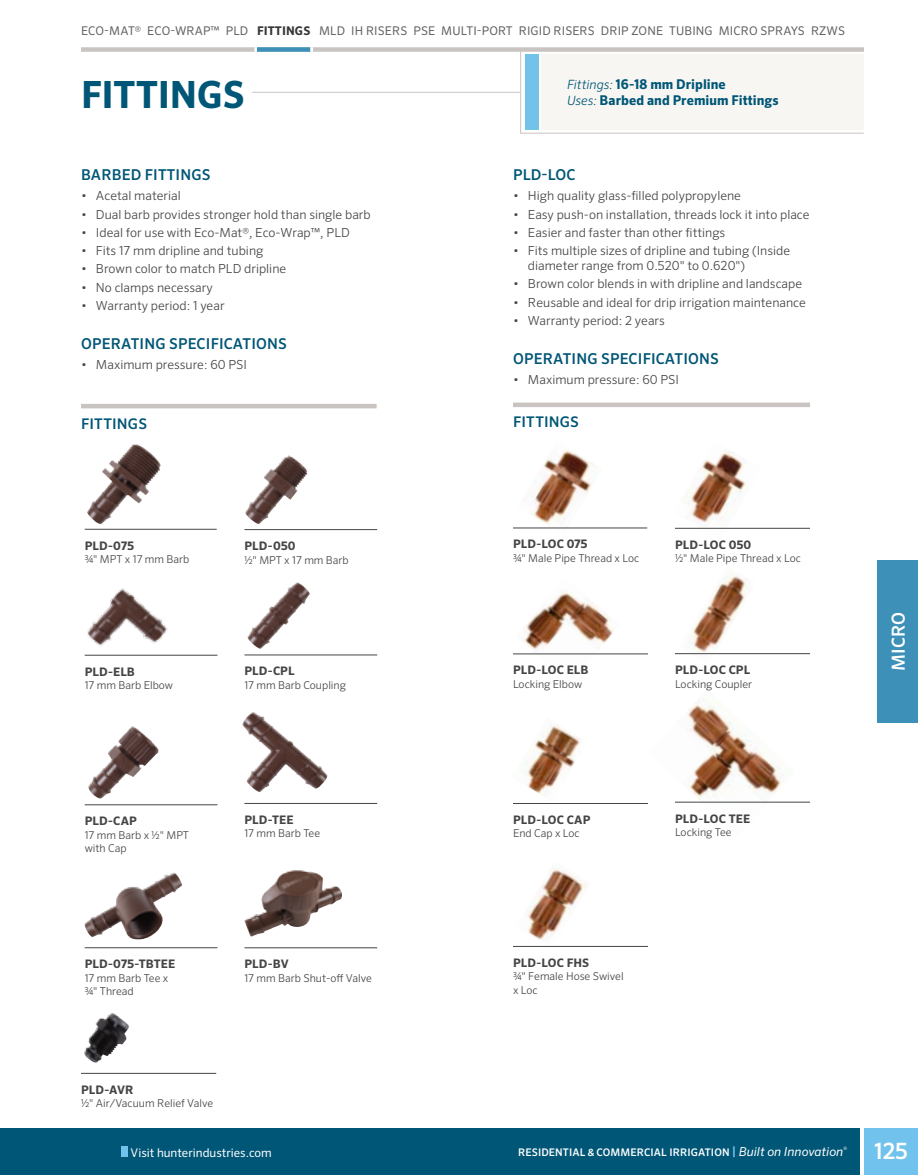
<style>
.page{position:relative;width:918px;height:1175px;background:#fff}
.page>*{position:absolute;margin:0;border:0;box-sizing:border-box;transform-origin:0 0}
.t1{font:700 37.5px "Sero Pro";letter-spacing:-.005em;color:#005676}
.t2{font:500 22.5px "Sero Pro";color:#fff}
.t3{font:500 18px "Sero Pro";letter-spacing:.01em;color:#fff}
.t4{font:500 15px "Sero Pro";letter-spacing:.01em;color:#005676}
.t5{font:500 14.7px "Sero Pro";letter-spacing:.01em;color:#005676}
.t6{font:700 13.5px/16.5px "Sero Pro";letter-spacing:.005em;color:#005676}
.t7{font:300 12.45px/15px "Sero Pro";color:#454545}
.t8{font:12px "Sero Pro";letter-spacing:.01em;color:#5e5e5f}
.t9{font:12px "Sero Pro";color:#fff}
.t10{font:700 11.7px "Sero Pro";letter-spacing:.005em;color:#454545}
.t11{font:300 10.8px/13.5px "Sero Pro";color:#454545}
.t12{font:500 10.5px "Sero Pro";letter-spacing:.01em;color:#fff}
.s1{font-weight:700;color:#363636}
.s2{font-weight:300;font-style:italic;font-size:12.75px}
.s3{font-size:12px;color:#7ac6ee}
.s4{font-weight:400;font-style:italic;font-size:12.3px}
</style>
<div class="page">
<div style="left:878px;top:560px;width:40px;height:162px;background:#3d91b9"></div>
<div style="left:81px;top:47px;width:783px;height:5px;background:#c9c4c2"></div>
<hr style="left:81px;top:92px;width:439px;height:1px;background:#c9c4c2">
<svg style="left:520px;top:51px;width:344px;height:83px"></svg>
<div style="left:525px;top:54px;width:13px;height:76px;background:#71c3e9"></div>
<div style="left:0;top:1127px;width:860px;height:47px;background:#005676"></div>
<div style="left:864px;top:1127px;width:54px;height:47px;background:#71c3ed"></div>
<div style="left:122px;top:1146px;width:6px;height:10px;background:#71c3ed"></div>
<img style="left:675px;top:699px;width:121px;height:103px">
<img style="left:675px;top:451px;width:87px;height:77px">
<img style="left:517px;top:450px;width:86px;height:79px">
<img style="left:525px;top:719px;width:55px;height:76px">
<img style="left:679px;top:575px;width:77px;height:80px">
<img style="left:516px;top:591px;width:104px;height:64px">
<img style="left:516px;top:868px;width:75px;height:78px">
<div style="left:81px;top:68px;width:171px;height:40px;background:#fff"></div>
<hr style="left:244px;top:529px;width:133px;height:1px;background:#454545">
<hr style="left:85px;top:529px;width:132px;height:1px;background:#454545">
<hr style="left:244px;top:654px;width:133px;height:1px;background:#454545">
<hr style="left:244px;top:803px;width:133px;height:1px;background:#454545">
<hr style="left:244px;top:947px;width:133px;height:1px;background:#454545">
<hr style="left:81px;top:1073px;width:135px;height:1px;background:#454545">
<hr style="left:85px;top:655px;width:132px;height:1px;background:#454545">
<hr style="left:85px;top:804px;width:132px;height:1px;background:#454545">
<hr style="left:85px;top:947px;width:132px;height:1px;background:#454545">
<hr style="left:81px;top:404px;width:296px;height:4px;background:#c9c4c2">
<img style="left:245px;top:455px;width:62px;height:69px">
<img style="left:84px;top:1012px;width:45px;height:50px">
<img style="left:88px;top:726px;width:70px;height:72px">
<img style="left:85px;top:872px;width:97px;height:67px">
<img style="left:244px;top:870px;width:98px;height:66px">
<img style="left:87px;top:588px;width:81px;height:59px">
<img style="left:242px;top:712px;width:86px;height:80px">
<img style="left:87px;top:444px;width:74px;height:80px">
<img style="left:247px;top:582px;width:63px;height:67px">
<div style="left:513px;top:402px;width:297px;height:5px;background:#c9c4c2"></div>
<svg style="left:254px;top:47px;width:3px;height:5px"></svg>
<div style="left:257px;top:47px;width:53px;height:5px;background:#3d91b9"></div>
<svg style="left:310px;top:47px;width:3px;height:5px"></svg>
<hr style="left:675px;top:528px;width:135px;height:1px;background:#454545">
<hr style="left:513px;top:527px;width:134px;height:1px;background:#454545">
<hr style="left:675px;top:653px;width:135px;height:1px;background:#454545">
<hr style="left:675px;top:802px;width:135px;height:1px;background:#454545">
<hr style="left:513px;top:653px;width:135px;height:1px;background:#454545">
<hr style="left:513px;top:803px;width:135px;height:1px;background:#454545">
<hr style="left:513px;top:946px;width:135px;height:1px;background:#454545">
<p class="t8" style="left:81px;top:23px;width:765px">ECO-MAT® ECO-WRAP™ PLD <span class="s1">FITTINGS</span> MLD IH RISERS PSE MULTI-PORT RIGID RISERS DRIP ZONE TUBING MICRO SPRAYS RZWS</p>
<h1 class="t1" style="left:81px;top:72px;width:165px">FITTINGS</h1>
<p class="t6" style="left:567px;top:76px;width:213px"><span class="s2">Fittings:</span> 16-18 mm Dripline<br><span class="s2">Uses:</span> Barbed and Premium Fittings</p>
<p class="t4" style="left:81px;top:166px;width:131px">BARBED FITTINGS</p>
<p class="t7" style="left:81px;top:188px;width:101px">• Acetal material</p>
<p class="t7" style="left:81px;top:207px;width:291px">• Dual barb provides stronger hold than single barb</p>
<p class="t7" style="left:81px;top:225px;width:270px">• Ideal for use with Eco-Mat®, Eco-Wrap™, PLD</p>
<p class="t7" style="left:81px;top:243px;width:184px">• Fits 17 mm dripline and tubing</p>
<p class="t7" style="left:81px;top:261px;width:207px">• Brown color to match PLD dripline</p>
<p class="t7" style="left:81px;top:279px;width:133px">• No clamps necessary</p>
<p class="t7" style="left:81px;top:298px;width:145px">• Warranty period: 1 year</p>
<p class="t4" style="left:81px;top:334px;width:207px">OPERATING SPECIFICATIONS</p>
<p class="t7" style="left:81px;top:357px;width:167px">• Maximum pressure: 60 PSI</p>
<p class="t5" style="left:81px;top:414px;width:67px">FITTINGS</p>
<p class="t4" style="left:513px;top:166px;width:64px">PLD-LOC</p>
<p class="t7" style="left:513px;top:188px;width:230px">• High quality glass-filled polypropylene</p>
<p class="t7" style="left:513px;top:207px;width:298px">• Easy push-on installation, threads lock it into place</p>
<p class="t7" style="left:513px;top:225px;width:214px">• Easier and faster than other fittings</p>
<p class="t7" style="left:528px;top:243px;width:264px;text-indent:-15px">• Fits multiple sizes of dripline and tubing (Inside diameter range from 0.520" to 0.620")</p>
<p class="t7" style="left:513px;top:276px;width:291px">• Brown color blends in with dripline and landscape</p>
<p class="t7" style="left:513px;top:294px;width:295px">• Reusable and ideal for drip irrigation maintenance</p>
<p class="t7" style="left:513px;top:313px;width:153px">• Warranty period: 2 years</p>
<p class="t4" style="left:513px;top:349px;width:207px">OPERATING SPECIFICATIONS</p>
<p class="t7" style="left:513px;top:372px;width:167px">• Maximum pressure: 60 PSI</p>
<p class="t5" style="left:513px;top:413px;width:67px">FITTINGS</p>
<p class="t10" style="left:85px;top:538px;width:51px">PLD-075</p>
<p class="t11" style="left:85px;top:552px;width:106px">¾" MPT x 17 mm Barb</p>
<p class="t10" style="left:244px;top:539px;width:53px">PLD-050</p>
<p class="t11" style="left:244px;top:553px;width:106px">½" MPT x 17 mm Barb</p>
<p class="t10" style="left:513px;top:537px;width:76px">PLD-LOC 075</p>
<p class="t11" style="left:513px;top:551px;width:128px">¾" Male Pipe Thread x Loc</p>
<p class="t10" style="left:675px;top:537px;width:78px">PLD-LOC 050</p>
<p class="t11" style="left:675px;top:551px;width:127px">½" Male Pipe Thread x Loc</p>
<p class="t10" style="left:85px;top:664px;width:52px">PLD-ELB</p>
<p class="t11" style="left:85px;top:678px;width:90px">17 mm Barb Elbow</p>
<p class="t10" style="left:244px;top:664px;width:52px">PLD-CPL</p>
<p class="t11" style="left:244px;top:678px;width:103px">17 mm Barb Coupling</p>
<p class="t10" style="left:513px;top:663px;width:77px">PLD-LOC ELB</p>
<p class="t11" style="left:513px;top:677px;width:71px">Locking Elbow</p>
<p class="t10" style="left:675px;top:663px;width:77px">PLD-LOC CPL</p>
<p class="t11" style="left:675px;top:677px;width:79px">Locking Coupler</p>
<h3 class="t3" style="left:888px;top:671px;width:61px;rotate:-90deg">MICRO</h3>
<p class="t10" style="left:85px;top:814px;width:54px">PLD-CAP</p>
<p class="t11" style="left:85px;top:828px;width:106px">17 mm Barb x ½" MPT with Cap</p>
<p class="t10" style="left:244px;top:812px;width:51px">PLD-TEE</p>
<p class="t11" style="left:244px;top:826px;width:77px">17 mm Barb Tee</p>
<p class="t10" style="left:513px;top:812px;width:79px">PLD-LOC CAP</p>
<p class="t11" style="left:513px;top:826px;width:68px">End Cap x Loc</p>
<p class="t10" style="left:675px;top:811px;width:77px">PLD-LOC TEE</p>
<p class="t11" style="left:675px;top:825px;width:58px">Locking Tee</p>
<p class="t10" style="left:85px;top:957px;width:92px">PLD-075-TBTEE</p>
<p class="t11" style="left:85px;top:971px;width:85px">17 mm Barb Tee x ¾" Thread</p>
<p class="t10" style="left:244px;top:957px;width:46px">PLD-BV</p>
<p class="t11" style="left:244px;top:971px;width:129px">17 mm Barb Shut-off Valve</p>
<p class="t10" style="left:513px;top:955px;width:78px">PLD-LOC FHS</p>
<p class="t11" style="left:513px;top:969px;width:112px">¾" Female Hose Swivel x Loc</p>
<p class="t10" style="left:81px;top:1082px;width:54px">PLD-AVR</p>
<p class="t11" style="left:81px;top:1096px;width:134px">½" Air/Vacuum Relief Valve</p>
<p class="t9" style="left:131px;top:1145px;width:143px">Visit hunterindustries.com</p>
<p class="t12" style="left:518px;top:1146px;width:330px">RESIDENTIAL &amp; COMMERCIAL IRRIGATION <span class="s3">|</span> <span class="s4">Built on Innovation</span><sup>®</sup></p>
<h2 class="t2" style="left:874px;top:1137px;width:35px">125</h2>
</div>
